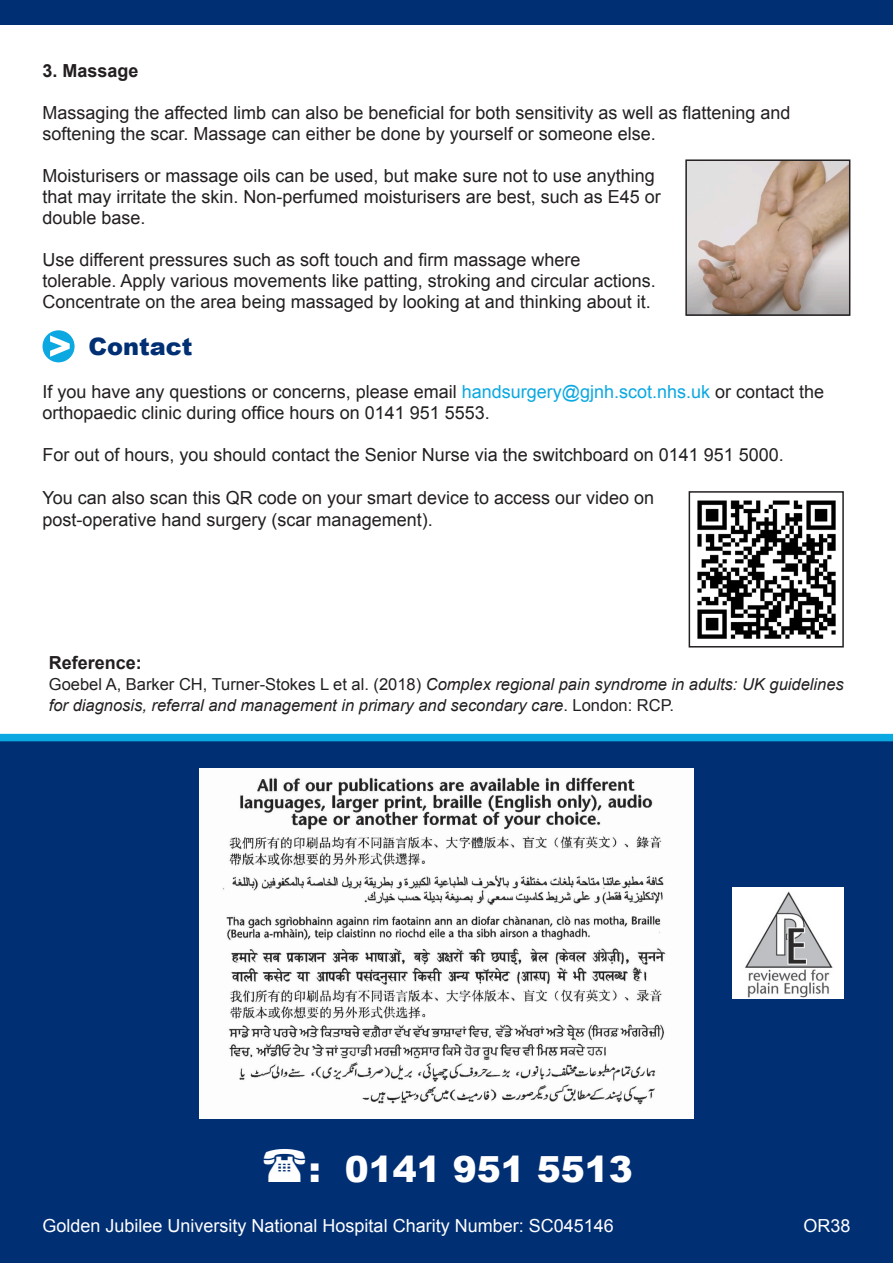
<style>
.page{position:relative;width:893px;height:1263px;background:#fff}
.page>*{position:absolute;margin:0;border:0;box-sizing:border-box;transform-origin:0 0}
.t1{font:900 36px "Arial";color:#fff}
.sub-title{font:900 24px "Arial";color:#002f74}
.t2{font:18px/21px "Arial";color:#231f20}
.t3{font:18px "Arial";color:#fff}
.t4{font:700 18px "Arial";color:#231f20}
.t5{font:italic 16.5px/21px "Arial";color:#231f20}
.s1{color:#0ba8e1}
.s2{font-style:normal}
</style>
<div class="page">
<div style="left:0;top:741px;width:893px;height:522px;background:#002f74"></div>
<img style="left:200px;top:768px;width:493px;height:350px">
<img style="left:733px;top:888px;width:111px;height:111px">
<div style="left:0;top:734px;width:893px;height:7px;background:#0ba8e1"></div>
<div style="left:0;top:0;width:893px;height:25px;background:#002f74"></div>
<svg style="left:43px;top:330px;width:32px;height:32px"></svg>
<img style="left:688px;top:162px;width:159px;height:151px">
<div style="left:685px;top:159px;width:165px;height:157px;border:2px solid #231f20"></div>
<img style="left:697px;top:500px;width:139px;height:139px">
<div style="left:689px;top:491px;width:155px;height:156px;border:2px solid #231f20"></div>
<p class="t4" style="left:43px;top:59px;width:98px">3. Massage</p>
<p class="t2" style="left:43px;top:102px;width:750px">Massaging the affected limb can also be beneficial for both sensitivity as well as flattening and softening the scar. Massage can either be done by yourself or someone else.</p>
<p class="t2" style="left:43px;top:165px;width:620px">Moisturisers or massage oils can be used, but make sure not to use anything that may irritate the skin. Non-perfumed moisturisers are best, such as E45 or double base.</p>
<p class="t2" style="left:43px;top:249px;width:615px">Use different pressures such as soft touch and firm massage where tolerable. Apply various movements like patting, stroking and circular actions.<br>Concentrate on the area being massaged by looking at and thinking about it.</p>
<p class="sub-title" style="left:89px;top:329px;width:106px">Contact</p>
<p class="t2" style="left:43px;top:381px;width:783px">If you have any questions or concerns, please email <span class="s1">handsurgery@gjnh.scot.nhs.uk</span> or contact the orthopaedic clinic during office hours on 0141 951 5553.</p>
<p class="t2" style="left:43px;top:444px;width:743px">For out of hours, you should contact the Senior Nurse via the switchboard on 0141 951 5000.</p>
<p class="t2" style="left:43px;top:487px;width:613px;line-height:21.6px">You can also scan this QR code on your smart device to access our video on post-operative hand surgery (scar management).</p>
<p class="t4" style="left:49px;top:651px;width:95px">Reference:</p>
<p class="t5" style="left:49px;top:674px;width:796px"><span class="s2">Goebel A, Barker CH, Turner-Stokes L et al. (2018)</span> Complex regional pain syndrome in adults: UK guidelines for diagnosis, referral and management in primary and secondary care<span class="s2">. London: RCP.</span></p>
<h1 class="t1" style="left:309px;top:1143px;width:326px">: 0141 951 5513</h1>
<p class="t3" style="left:43px;top:1214px;width:573px">Golden Jubilee University National Hospital Charity Number: SC045146</p>
<p class="t3" style="left:803px;top:1214px;width:49px">OR38</p>
<p class="t3" style="left:823px;top:1226px;width:49px">OR01</p>
</div>
